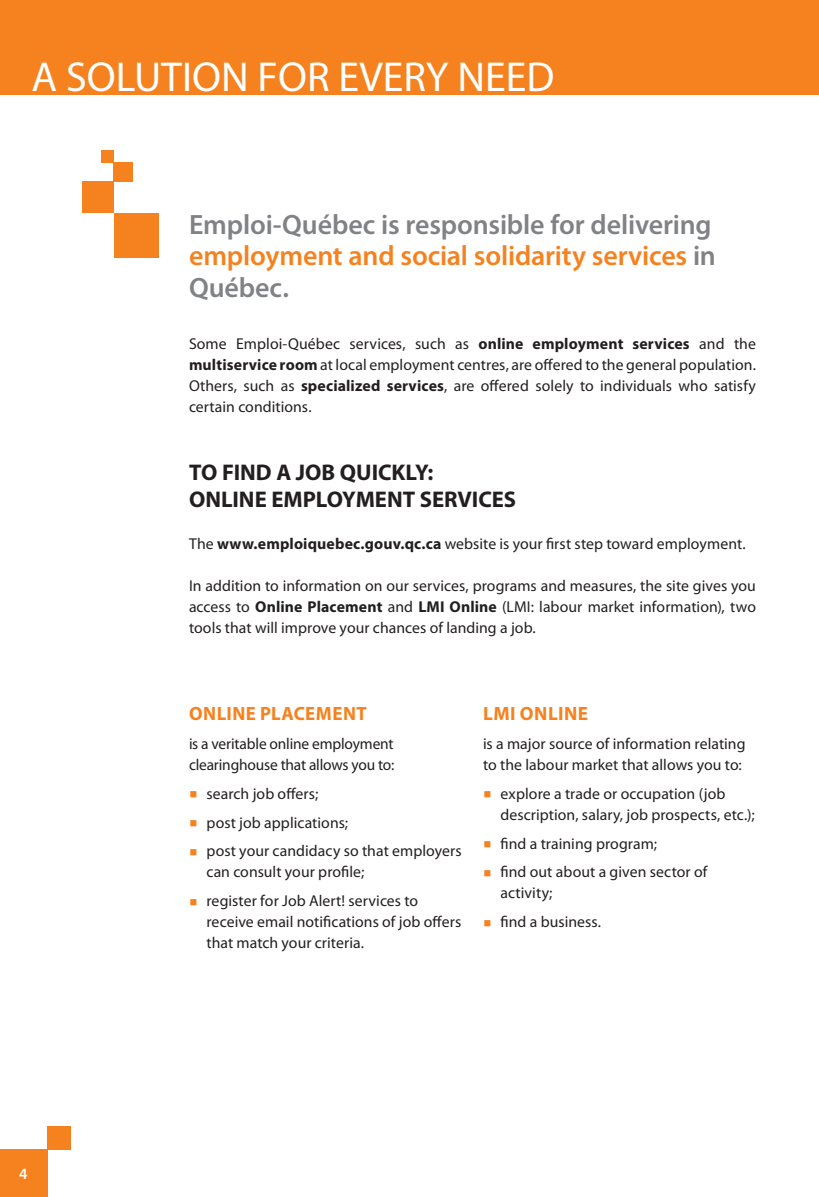
<style>
.page{position:relative;width:819px;height:1197px;background:#fff}
.page>*{position:absolute;margin:0;border:0;box-sizing:border-box;transform-origin:0 0}
.t1{font:42px "Myriad Pro";color:#fff}
.t2{font:600 28px/31.5px "Myriad Pro";letter-spacing:-.005em;color:#808285}
.t3{font:700 22.75px/26.2px "Myriad Pro";color:#231f20}
.t4{font:700 19.25px "Myriad Pro";letter-spacing:.025em;color:#f5821f}
.t5{font:15.75px/21px "Myriad Pro";letter-spacing:.005em;color:#231f20}
.t6{font:600 15.75px "Myriad Pro";color:#fff}
.s1{color:#f5821f}
.s2{font-weight:700}
</style>
<div class="page">
<div style="left:0;top:0;width:819px;height:94px;background:#f5821f"></div>
<div style="left:0;top:1150px;width:47px;height:47px;background:#f5821f"></div>
<div style="left:47px;top:1126px;width:24px;height:24px;background:#f5821f"></div>
<div style="left:82px;top:182px;width:32px;height:31px;background:#f5821f"></div>
<div style="left:114px;top:162px;width:19px;height:20px;background:#f5821f"></div>
<div style="left:101px;top:150px;width:13px;height:12px;background:#f5821f"></div>
<div style="left:114px;top:213px;width:44px;height:45px;background:#f5821f"></div>
<h1 class="t1" style="left:32px;top:51px;width:524px">A SOLUTION FOR EVERY NEED</h1>
<h2 class="t2" style="left:189px;top:208px;width:529px">Emploi-Québec is responsible for delivering <span class="s1">employment and social solidarity services</span> in<br>Québec.</h2>
<p class="t5" style="left:189px;top:333px;width:569px;text-align:justify">Some Emploi-Québec services, such as <span class="s2">online employment services</span> and the <span class="s2">multiservice room</span> at local employment centres, are offered to the general population.<br>Others, such as <span class="s2">specialized services</span>, are offered solely to individuals who satisfy certain conditions.</p>
<h3 class="t3" style="left:189px;top:459px;width:329px">TO FIND A JOB QUICKLY:<br>ONLINE EMPLOYMENT SERVICES</h3>
<p class="t5" style="left:189px;top:533px;width:558px">The <span class="s2">www.emploiquebec.gouv.qc.ca</span> website is your first step toward employment.</p>
<p class="t5" style="left:189px;top:575px;width:568px;text-align:justify">In addition to information on our services, programs and measures, the site gives you access to <span class="s2">Online Placement</span> and <span class="s2">LMI Online</span> (LMI: labour market information), two tools that will improve your chances of landing a job.</p>
<p class="t6" style="left:19px;top:1164px;width:10px">4</p>
<p class="t4" style="left:189px;top:701px;width:179px">ONLINE PLACEMENT</p>
<p class="t5" style="left:189px;top:733px;width:207px">is a veritable online employment clearinghouse that allows you to:</p>
<p class="t5" style="left:189px;top:783px;width:131px"><span class="s1">○</span> search job offers;</p>
<p class="t5" style="left:189px;top:812px;width:161px"><span class="s1">○</span> post job applications;</p>
<p class="t5" style="left:206px;top:840px;width:257px;text-indent:-17px"><span class="s1">○</span> post your candidacy so that employers can consult your profile;</p>
<p class="t5" style="left:206px;top:890px;width:256px;text-indent:-17px"><span class="s1">○</span> register for Job Alert! services to receive email notifications of job offers that match your criteria.</p>
<p class="t4" style="left:483px;top:701px;width:106px">LMI ONLINE</p>
<p class="t5" style="left:483px;top:733px;width:264px">is a major source of information relating to the labour market that allows you to:</p>
<p class="t5" style="left:500px;top:783px;width:256px;text-indent:-17px"><span class="s1">○</span> explore a trade or occupation (job description, salary, job prospects, etc.);</p>
<p class="t5" style="left:483px;top:832px;width:176px"><span class="s1">○</span> find a training program;</p>
<p class="t5" style="left:500px;top:861px;width:208px;text-indent:-17px"><span class="s1">○</span> find out about a given sector of activity;</p>
<p class="t5" style="left:483px;top:911px;width:120px"><span class="s1">○</span> find a business.</p>
</div>
